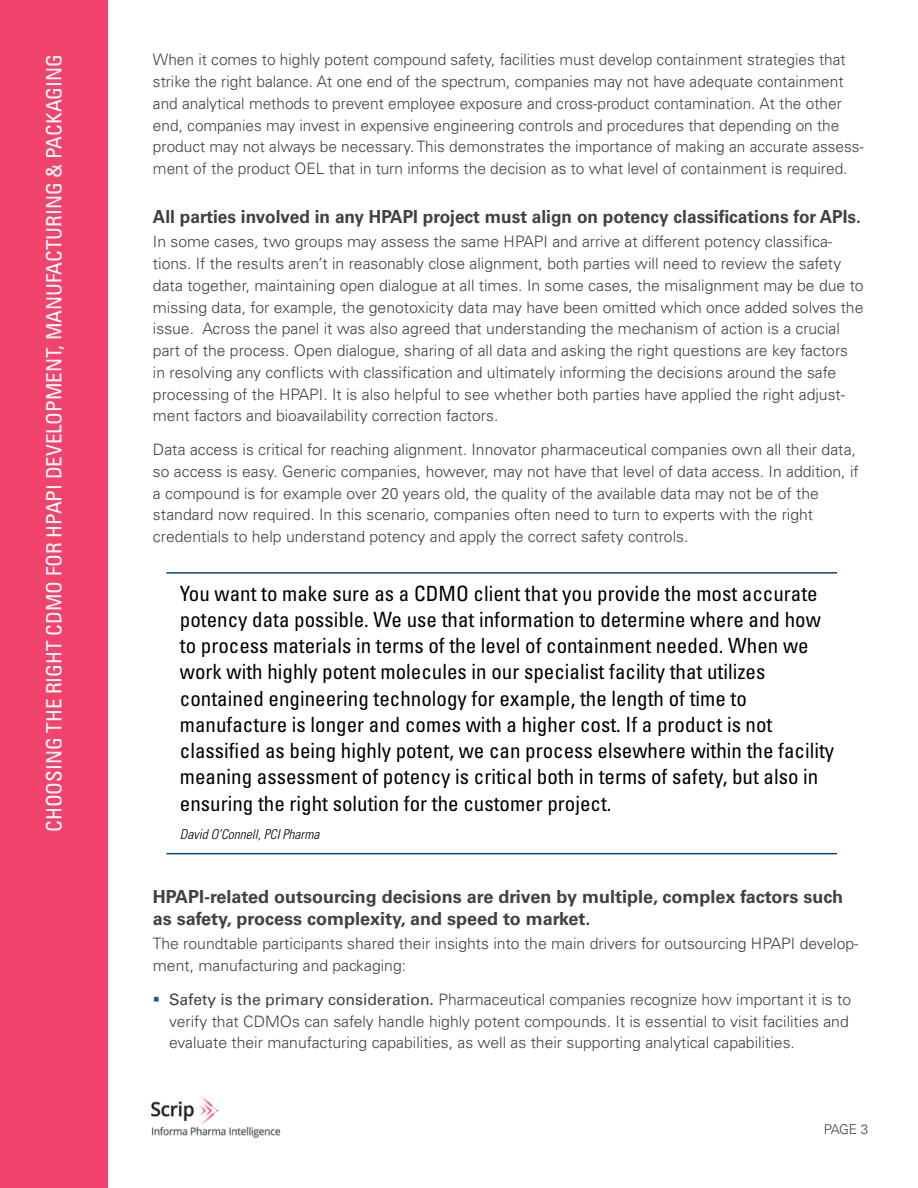
<style>
.page{position:relative;width:918px;height:1188px;background:#fff}
.page>*{position:absolute;margin:0;border:0;box-sizing:border-box;transform-origin:0 0}
.t1{font:condensed 21px/26.2px "Univers LT Std";color:#000}
.t2{font:condensed 21px "Univers LT Std";color:#fff}
.t3{font:700 18px/21.8px "Univers LT Std";color:#414042}
.t4{font:700 18px "Univers LT Std";color:#414042;scale:.96 1}
.t5{font:300 15.75px/21.8px "Univers LT Std";color:#414042}
.t6{font:italic 300 condensed 13.5px "Univers LT Std";color:#000}
.t7{font:300 13.5px "Univers LT Std";color:#414042}
.s1{font-weight:400}
</style>
<div class="page">
<div style="left:0;top:0;width:108px;height:1188px;background:#f2436d"></div>
<img style="left:151px;top:1097px;width:130px;height:41px">
<hr style="left:166px;top:572px;width:671px;height:2px;background:#064782">
<hr style="left:166px;top:853px;width:671px;height:1px;background:#064782">
<h1 class="t2" style="left:41px;top:832px;width:779px;rotate:-90deg">CHOOSING THE RIGHT CDMO FOR HPAPI DEVELOPMENT, MANUFACTURING &amp; PACKAGING</h1>
<p class="t5" style="left:153px;top:49px;width:712px">When it comes to highly potent compound safety, facilities must develop containment strategies that strike the right balance. At one end of the spectrum, companies may not have adequate containment and analytical methods to prevent employee exposure and cross-product contamination. At the other end, companies may invest in expensive engineering controls and procedures that depending on the product may not always be necessary. This demonstrates the importance of making an accurate assess&shy;ment of the product OEL that in turn informs the decision as to what level of containment is required.</p>
<p class="t4" style="left:153px;top:206px;width:739px">All parties involved in any HPAPI project must align on potency classifications for APIs.</p>
<p class="t5" style="left:153px;top:231px;width:712px">In some cases, two groups may assess the same HPAPI and arrive at different potency classifica&shy;tions. If the results aren’t in reasonably close alignment, both parties will need to review the safety data together, maintaining open dialogue at all times. In some cases, the misalignment may be due to missing data, for example, the genotoxicity data may have been omitted which once added solves the issue. Across the panel it was also agreed that understanding the mechanism of action is a crucial part of the process. Open dialogue, sharing of all data and asking the right questions are key factors in resolving any conflicts with classification and ultimately informing the decisions around the safe processing of the HPAPI. It is also helpful to see whether both parties have applied the right adjust&shy;ment factors and bioavailability correction factors.</p>
<p class="t5" style="left:153px;top:439px;width:707px">Data access is critical for reaching alignment. Innovator pharmaceutical companies own all their data, so access is easy. Generic companies, however, may not have that level of data access. In addition, if a compound is for example over 20 years old, the quality of the available data may not be of the standard now required. In this scenario, companies often need to turn to experts with the right credentials to help understand potency and apply the correct safety controls.</p>
<p class="t1" style="left:180px;top:580px;width:656px">You want to make sure as a CDMO client that you provide the most accurate potency data possible. We use that information to determine where and how to process materials in terms of the level of containment needed. When we work with highly potent molecules in our specialist facility that utilizes contained engineering technology for example, the length of time to manufacture is longer and comes with a higher cost. If a product is not classified as being highly potent, we can process elsewhere within the facility meaning assessment of potency is critical both in terms of safety, but also in ensuring the right solution for the customer project.</p>
<p class="t6" style="left:180px;top:827px;width:141px">David O’Connell, PCI Pharma</p>
<p class="t3" style="left:153px;top:886px;width:692px">HPAPI-related outsourcing decisions are driven by multiple, complex factors such as safety, process complexity, and speed to market.</p>
<p class="t5" style="left:153px;top:933px;width:707px">The roundtable participants shared their insights into the main drivers for outsourcing HPAPI develop&shy;ment, manufacturing and packaging:</p>
<p class="t5" style="left:169px;top:988px;width:684px"><span class="s1">Safety is the primary consideration.</span> Pharmaceutical companies recognize how important it is to verify that CDMOs can safely handle highly potent compounds. It is essential to visit facilities and evaluate their manufacturing capabilities, as well as their supporting analytical capabilities.</p>
<p class="t7" style="left:824px;top:1121px;width:46px">PAGE 3</p>
</div>
